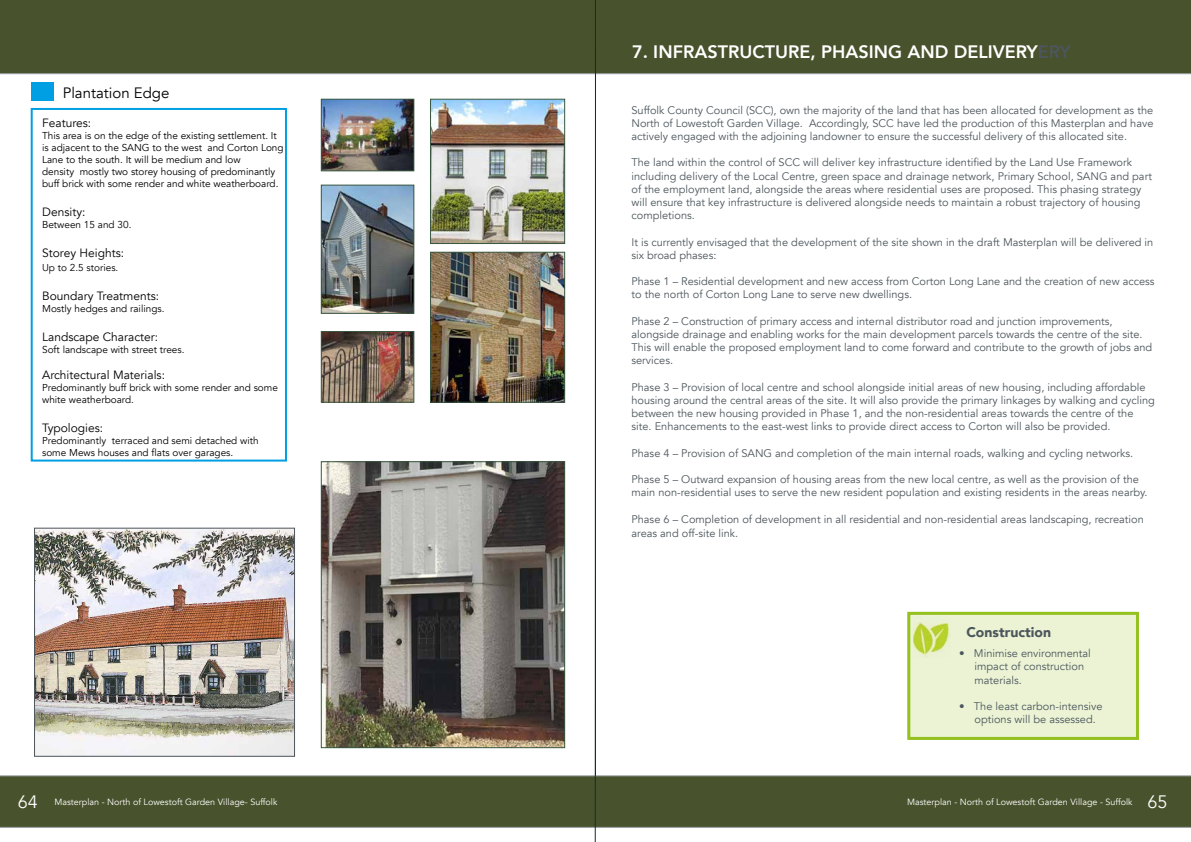
<style>
.page{position:relative;width:1191px;height:842px;background:#fff}
.page>*{position:absolute;margin:0;border:0;box-sizing:border-box;transform-origin:0 0}
.t1{font:800 18px "Avenir";color:#fff}
.t2{font:15px "Avenir";color:#000}
.t3{font:900 14px "Avenir";color:#4c565c}
.t4{font:12px "Avenir";color:#000}
.t5{font:11px/13.2px "Avenir";color:#4c565c}
.t6{font:10px/12px "Avenir";color:#000}
.t7{font:9px "Avenir";color:#fff}
.s1{color:#4c565c}
.s2{font-size:18px}
</style>
<div class="page">
<svg style="left:0;top:775px;width:1191px;height:53px;background:#4c5632"></svg>
<div style="left:0;top:0;width:1191px;height:74px;background:#48522c"></div>
<hr style="left:595px;top:0;width:1px;height:842px;background:#102f30">
<div style="left:31px;top:108px;width:256px;height:354px;border:2px solid #009fe3"></div>
<div style="left:31px;top:82px;width:23px;height:18px;background:#009fe3"></div>
<img style="left:432px;top:101px;width:131px;height:141px">
<div style="left:430px;top:99px;width:135px;height:145px;border:1px solid #395740"></div>
<img style="left:323px;top:101px;width:89px;height:68px">
<div style="left:321px;top:99px;width:93px;height:72px;border:1px solid #395740"></div>
<img style="left:323px;top:187px;width:89px;height:124px">
<div style="left:321px;top:185px;width:93px;height:128px;border:1px solid #395740"></div>
<img style="left:432px;top:254px;width:131px;height:146px">
<div style="left:430px;top:252px;width:135px;height:150px;border:1px solid #395740"></div>
<img style="left:323px;top:333px;width:89px;height:67px">
<div style="left:321px;top:331px;width:93px;height:71px;border:1px solid #395740"></div>
<img style="left:323px;top:464px;width:240px;height:282px">
<div style="left:321px;top:462px;width:244px;height:286px;border:1px solid #395740"></div>
<img style="left:36px;top:530px;width:257px;height:224px">
<div style="left:34px;top:528px;width:261px;height:228px;border:1px solid #4c565c"></div>
<div style="left:907px;top:612px;width:232px;height:128px;background:#ebf3d4"></div>
<div style="left:907px;top:612px;width:232px;height:128px;border:3px solid #95c11f"></div>
<h2 class="t2" style="left:63px;top:84px;width:108px">Plantation Edge</h2>
<p class="t4" style="left:42px;top:116px;width:51px">Features:</p>
<p class="t6" style="left:42px;top:130px;width:243px">This area is on the edge of the existing settlement. It is adjacent to the SANG to the west and Corton Long Lane to the south. It will be medium and low<br>density mostly two storey housing of predominantly buff brick with some render and white weatherboard.</p>
<p class="t4" style="left:42px;top:205px;width:45px">Density:</p>
<p class="t6" style="left:42px;top:219px;width:91px">Between 15 and 30.</p>
<p class="t4" style="left:42px;top:246px;width:83px">Storey Heights:</p>
<p class="t6" style="left:42px;top:262px;width:78px">Up to 2.5 stories.</p>
<p class="t4" style="left:42px;top:289px;width:119px">Boundary Treatments:</p>
<p class="t6" style="left:42px;top:303px;width:124px">Mostly hedges and railings.</p>
<p class="t4" style="left:42px;top:330px;width:118px">Landscape Character:</p>
<p class="t6" style="left:42px;top:344px;width:144px">Soft landscape with street trees.</p>
<p class="t4" style="left:42px;top:368px;width:124px">Architectural Materials:</p>
<p class="t6" style="left:42px;top:382px;width:237px">Predominantly buff brick with some render and some white weatherboard.</p>
<p class="t4" style="left:42px;top:421px;width:63px">Typologies:</p>
<p class="t6" style="left:42px;top:435px;width:218px">Predominantly terraced and semi detached with some Mews houses and flats over garages.</p>
<h1 class="t1" style="left:632px;top:38px;width:440px">7. INFRASTRUCTURE, PHASING AND DELIVERY<span class="s1">ERY</span></h1>
<p class="t5" style="left:631px;top:103px;width:523px;text-align:justify">Suffolk County Council (SCC), own the majority of the land that has been allocated for development as the North of Lowestoft Garden Village. Accordingly, SCC have led the production of this Masterplan and have actively engaged with the adjoining landowner to ensure the successful delivery of this allocated site.</p>
<p class="t5" style="left:631px;top:156px;width:522px">The land within the control of SCC will deliver key infrastructure identified by the Land Use Framework including delivery of the Local Centre, green space and drainage network, Primary School, SANG and part of the employment land, alongside the areas where residential uses are proposed. This phasing strategy will ensure that key infrastructure is delivered alongside needs to maintain a robust trajectory of housing completions.</p>
<p class="t5" style="left:631px;top:235px;width:523px">It is currently envisaged that the development of the site shown in the draft Masterplan will be delivered in six broad phases:</p>
<p class="t5" style="left:631px;top:275px;width:524px">Phase 1 – Residential development and new access from Corton Long Lane and the creation of new access to the north of Corton Long Lane to serve new dwellings.</p>
<p class="t5" style="left:631px;top:315px;width:522px">Phase 2 – Construction of primary access and internal distributor road and junction improvements, alongside drainage and enabling works for the main development parcels towards the centre of the site.<br>This will enable the proposed employment land to come forward and contribute to the growth of jobs and services.</p>
<p class="t5" style="left:631px;top:381px;width:525px">Phase 3 – Provision of local centre and school alongside initial areas of new housing, including affordable housing around the central areas of the site. It will also provide the primary linkages by walking and cycling between the new housing provided in Phase 1, and the non-residential areas towards the centre of the site. Enhancements to the east-west links to provide direct access to Corton will also be provided.</p>
<p class="t5" style="left:631px;top:447px;width:503px">Phase 4 – Provision of SANG and completion of the main internal roads, walking and cycling networks.</p>
<p class="t5" style="left:631px;top:473px;width:517px">Phase 5 – Outward expansion of housing areas from the new local centre, as well as the provision of the main non-residential uses to serve the new resident population and existing residents in the areas nearby.</p>
<p class="t5" style="left:631px;top:512px;width:514px;line-height:14.4px">Phase 6 – Completion of development in all residential and non-residential areas landscaping, recreation areas and off-site link.</p>
<p class="t3" style="left:966px;top:620px;width:86px">Construction</p>
<p class="t5" style="left:974px;top:647px;width:118px;text-indent:-15px">• Minimise environmental impact of construction materials.</p>
<p class="t5" style="left:974px;top:700px;width:129px;text-indent:-15px">• The least carbon-intensive options will be assessed.</p>
<p class="t7" style="left:18px;top:796px;width:261px"><span class="s2">64</span> Masterplan - North of Lowestoft Garden Village- Suffolk</p>
<p class="t7" style="left:907px;top:796px;width:262px">Masterplan - North of Lowestoft Garden Village - Suffolk <span class="s2">65</span></p>
</div>
